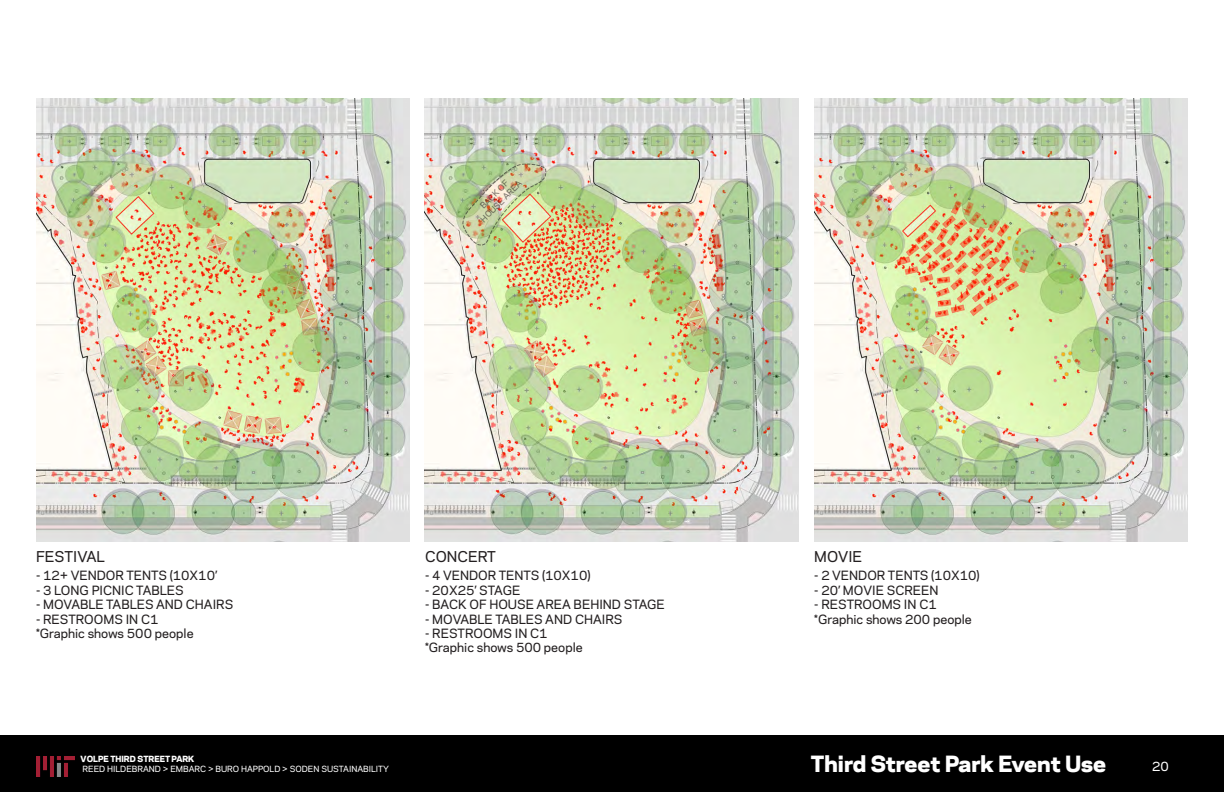
<style>
.page{position:relative;width:1224px;height:792px;background:#fff}
.page>*{position:absolute;margin:0;border:0;box-sizing:border-box;transform-origin:0 0}
.t1{font:800 21px "Polaris";color:#fff}
.t2{font:500 14px "Polaris";color:#231f20}
.t3{font:500 12px "Polaris";color:#231f20}
.t4{font:500 12px "Polaris";color:#fff}
.t5{font:500 8px "Polaris";color:#fff}
.t6{font:800 8px "Polaris";color:#fff}
.t7{font:500 8px/9.6px "Polaris";color:#231f20;text-align:center}
</style>
<div class="page">
<div style="left:0;top:736px;width:1224px;height:56px;background:#000"></div>
<img style="left:36px;top:756px;width:39px;height:20px">
<img style="left:36px;top:99px;width:374px;height:443px">
<img style="left:424px;top:99px;width:374px;height:443px">
<img style="left:814px;top:99px;width:374px;height:443px">
<img style="left:462px;top:163px;width:85px;height:83px">
<p class="t2" style="left:36px;top:546px;width:70px">FESTIVAL</p>
<p class="t3" style="left:36px;top:567px;width:183px">- 12+ VENDOR TENTS (10X10’</p>
<p class="t3" style="left:36px;top:581px;width:149px">- 3 LONG PICNIC TABLES</p>
<p class="t3" style="left:36px;top:596px;width:199px">- MOVABLE TABLES AND CHAIRS</p>
<p class="t3" style="left:36px;top:610px;width:124px">- RESTROOMS IN C1</p>
<p class="t3" style="left:36px;top:624px;width:159px">*Graphic shows 500 people</p>
<p class="t7" style="left:471px;top:210px;width:56px;rotate:-45deg">BACK OF<br>HOUSE AREA</p>
<p class="t2" style="left:425px;top:546px;width:72px">CONCERT</p>
<p class="t3" style="left:425px;top:567px;width:167px">- 4 VENDOR TENTS (10X10)</p>
<p class="t3" style="left:425px;top:581px;width:97px">- 20X25’ STAGE</p>
<p class="t3" style="left:425px;top:596px;width:241px">- BACK OF HOUSE AREA BEHIND STAGE</p>
<p class="t3" style="left:425px;top:610px;width:199px">- MOVABLE TABLES AND CHAIRS</p>
<p class="t3" style="left:425px;top:624px;width:124px">- RESTROOMS IN C1</p>
<p class="t3" style="left:425px;top:639px;width:159px">*Graphic shows 500 people</p>
<p class="t2" style="left:814px;top:546px;width:49px">MOVIE</p>
<p class="t3" style="left:814px;top:567px;width:167px">- 2 VENDOR TENTS (10X10)</p>
<p class="t3" style="left:814px;top:581px;width:126px">- 20’ MOVIE SCREEN</p>
<p class="t3" style="left:814px;top:596px;width:124px">- RESTROOMS IN C1</p>
<p class="t3" style="left:814px;top:610px;width:159px">*Graphic shows 200 people</p>
<p class="t6" style="left:81px;top:752px;width:115px">VOLPE THIRD STREET PARK</p>
<p class="t5" style="left:82px;top:763px;width:308px">REED HILDEBRAND &gt; EMBARC &gt; BURO HAPPOLD &gt; SODEN SUSTAINABILITY</p>
<p class="t1" style="left:811px;top:746px;width:297px">Third Street Park Event Use</p>
<p class="t4" style="left:1152px;top:757px;width:18px">20</p>
</div>
